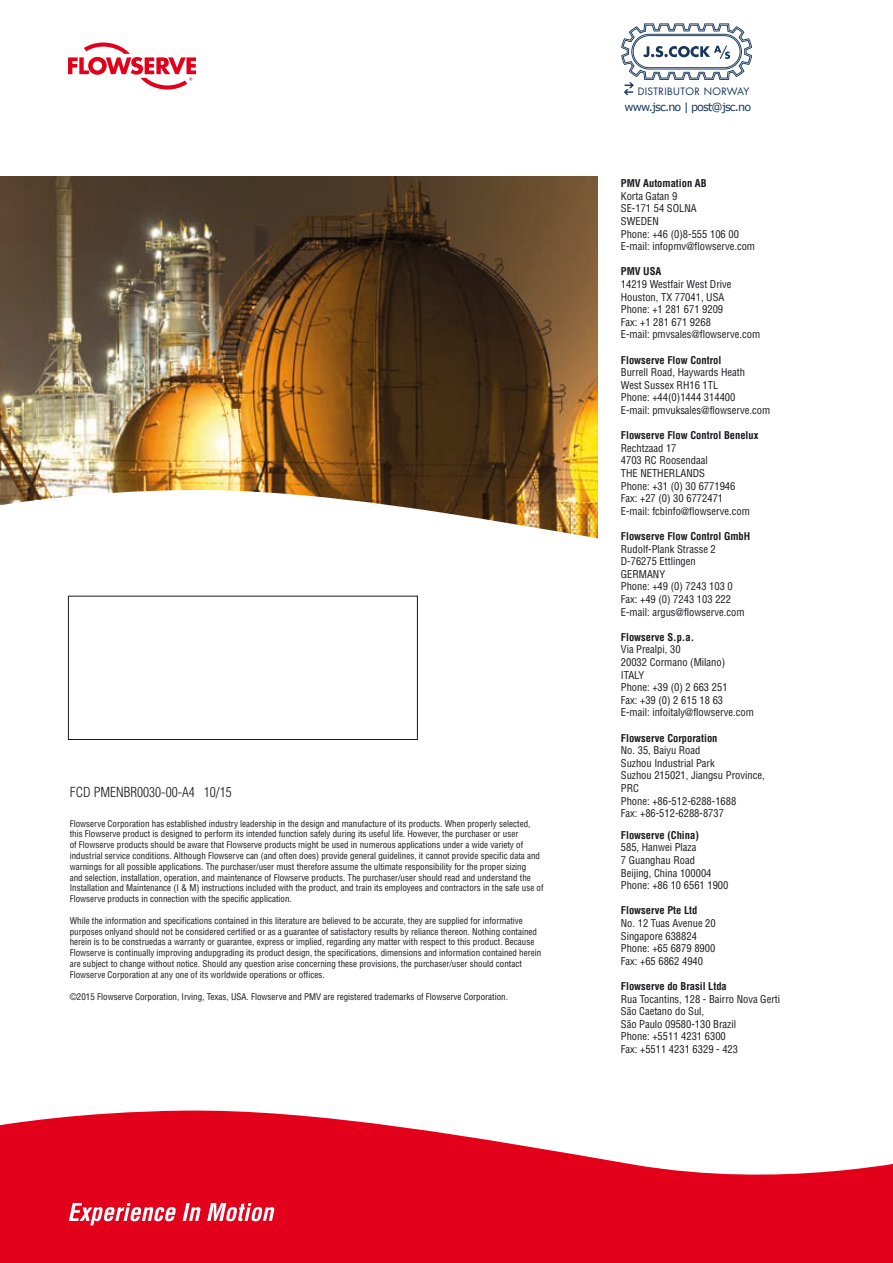
<style>
.page{position:relative;width:893px;height:1263px;background:#fff}
.page>*{position:absolute;margin:0;border:0;box-sizing:border-box;transform-origin:0 0}
.t1{font:300 condensed 13.5px "Helvetica";color:#1a171c}
.t2{font:11.25px "Verdana";letter-spacing:-.075em;color:#17365c}
.t3{font:condensed 10.5px/12.6px "Helvetica";color:#1a171c}
.t4{font:700 condensed 10.5px "Helvetica";color:#1a171c}
.t5{font:9.9px "Futura LT";letter-spacing:.04em;color:#17365c}
.t6{font:condensed 9px/10.8px "Helvetica";color:#1a171c}
</style>
<div class="page">
<img style="left:0;top:176px;width:597px;height:312px">
<svg style="left:0;top:488px;width:598px;height:189px"></svg>
<svg style="left:0;top:1110px;width:893px;height:153px;fill:#e2001a"></svg>
<svg style="left:69px;top:1203px;width:107px;height:22px"></svg>
<svg style="left:183px;top:1203px;width:18px;height:18px"></svg>
<svg style="left:207px;top:1203px;width:68px;height:18px"></svg>
<div style="left:68px;top:596px;width:350px;height:144px;border:1px solid #1a171c"></div>
<svg style="left:68px;top:23px;width:684px;height:73px"></svg>
<h1 class="t1" style="left:70px;top:784px;width:163px">FCD PMENBR0030-00-A4 10/15</h1>
<p class="t6" style="left:70px;top:818px;width:475px">Flowserve Corporation has established industry leadership in the design and manufacture of its products. When properly selected, this Flowserve product is designed to perform its intended function safely during its useful life. However, the purchaser or user<br>of Flowserve products should be aware that Flowserve products might be used in numerous applications under a wide variety of industrial service conditions. Although Flowserve can (and often does) provide general guidelines, it cannot provide specific data and warnings for all possible applications. The purchaser/user must therefore assume the ultimate responsibility for the proper sizing<br>and selection, installation, operation, and maintenance of Flowserve products. The purchaser/user should read and understand the Installation and Maintenance (I &amp; M) instructions included with the product, and train its employees and contractors in the safe use of Flowserve products in connection with the specific application.</p>
<p class="t6" style="left:70px;top:915px;width:473px">While the information and specifications contained in this literature are believed to be accurate, they are supplied for informative purposes onlyand should not be considered certified or as a guarantee of satisfactory results by reliance thereon. Nothing contained herein is to be construedas a warranty or guarantee, express or implied, regarding any matter with respect to this product. Because Flowserve is continually improving andupgrading its product design, the specifications, dimensions and information contained herein are subject to change without notice. Should any question arise concerning these provisions, the purchaser/user should contact Flowserve Corporation at any one of its worldwide operations or offices.</p>
<p class="t6" style="left:70px;top:991px;width:440px">©2015 Flowserve Corporation, Irving, Texas, USA. Flowserve and PMV are registered trademarks of Flowserve Corporation.</p>
<p class="t5" style="left:638px;top:85px;width:113px">DISTRIBUTOR NORWAY</p>
<p class="t2" style="left:624px;top:99px;width:128px">www.jsc.no | post@jsc.no</p>
<p class="t4" style="left:621px;top:177px;width:87px">PMV Automation AB</p>
<p class="t3" style="left:621px;top:189px;width:136px">Korta Gatan 9<br>SE-171 54 SOLNA<br>SWEDEN<br>Phone: +46 (0)8-555 106 00<br>E-mail: infopmv@flowserve.com</p>
<p class="t4" style="left:621px;top:265px;width:42px">PMV USA</p>
<p class="t3" style="left:621px;top:278px;width:141px">14219 Westfair West Drive<br>Houston, TX 77041, USA<br>Phone: +1 281 671 9209<br>Fax: +1 281 671 9268<br>E-mail: pmvsales@flowserve.com</p>
<p class="t4" style="left:621px;top:353px;width:102px">Flowserve Flow Control</p>
<p class="t3" style="left:621px;top:366px;width:151px">Burrell Road, Haywards Heath<br>West Sussex RH16 1TL<br>Phone: +44(0)1444 314400<br>E-mail: pmvuksales@flowserve.com</p>
<p class="t4" style="left:621px;top:429px;width:139px">Flowserve Flow Control Benelux</p>
<p class="t3" style="left:621px;top:441px;width:131px">Rechtzaad 17<br>4703 RC Roosendaal<br>THE NETHERLANDS<br>Phone: +31 (0) 30 6771946<br>Fax: +27 (0) 30 6772471<br>E-mail: fcbinfo@flowserve.com</p>
<p class="t4" style="left:621px;top:530px;width:131px">Flowserve Flow Control GmbH</p>
<p class="t3" style="left:621px;top:542px;width:125px">Rudolf-Plank Strasse 2<br>D-76275 Ettlingen<br>GERMANY<br>Phone: +49 (0) 7243 103 0<br>Fax: +49 (0) 7243 103 222<br>E-mail: argus@flowserve.com</p>
<p class="t4" style="left:621px;top:631px;width:75px">Flowserve S.p.a.</p>
<p class="t3" style="left:621px;top:643px;width:135px">Via Prealpi, 30<br>20032 Cormano (Milano)<br>ITALY<br>Phone: +39 (0) 2 663 251<br>Fax: +39 (0) 2 615 18 63<br>E-mail: infoitaly@flowserve.com</p>
<p class="t4" style="left:621px;top:731px;width:98px">Flowserve Corporation</p>
<p class="t3" style="left:621px;top:744px;width:145px">No. 35, Baiyu Road<br>Suzhou Industrial Park<br>Suzhou 215021, Jiangsu Province,<br>PRC<br>Phone: +86-512-6288-1688<br>Fax: +86-512-6288-8737</p>
<p class="t4" style="left:621px;top:829px;width:80px">Flowserve (China)</p>
<p class="t3" style="left:621px;top:841px;width:109px">585, Hanwei Plaza<br>7 Guanghau Road<br>Beijing, China 100004<br>Phone: +86 10 6561 1900</p>
<p class="t4" style="left:621px;top:904px;width:78px">Flowserve Pte Ltd</p>
<p class="t3" style="left:621px;top:917px;width:96px">No. 12 Tuas Avenue 20<br>Singapore 638824<br>Phone: +65 6879 8900<br>Fax: +65 6862 4940</p>
<p class="t4" style="left:621px;top:980px;width:108px">Flowserve do Brasil Ltda</p>
<p class="t3" style="left:621px;top:992px;width:161px">Rua Tocantins, 128 - Bairro Nova Gerti<br>São Caetano do Sul,<br>São Paulo 09580-130 Brazil<br>Phone: +5511 4231 6300<br>Fax: +5511 4231 6329 - 423</p>
</div>
